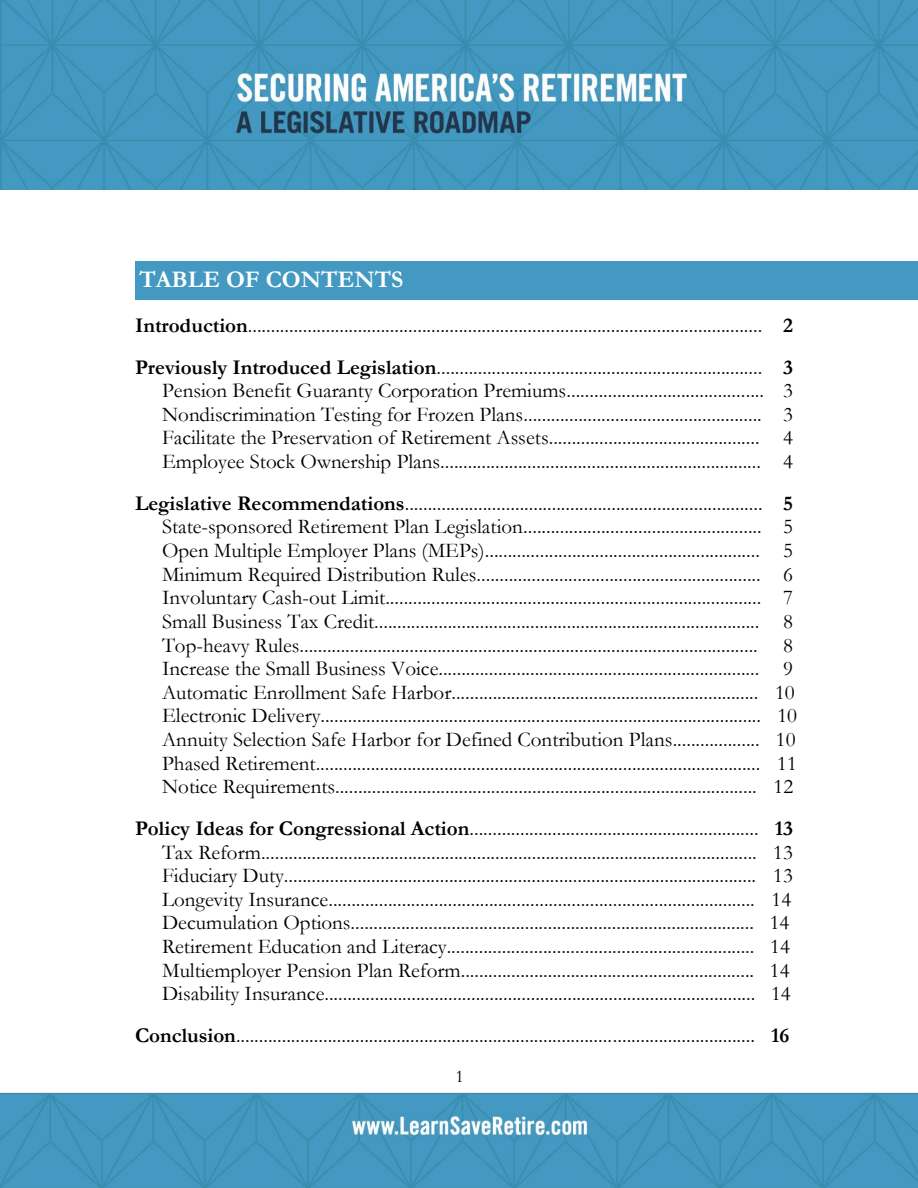
<style>
.page{position:relative;width:918px;height:1188px;background:#fff}
.page>*{position:absolute;margin:0;border:0;box-sizing:border-box;transform-origin:0 0}
.t1{font:700 24px "Garamond";color:#fff}
.t2{font:21px "Garamond";color:#000}
.t3{font:18px "Garamond";color:#000}
.s1{font-weight:700}
</style>
<div class="page">
<img style="left:0;top:0;width:918px;height:190px">
<img style="left:0;top:1092px;width:918px;height:96px">
<div style="left:135px;top:261px;width:783px;height:38px;background:#4499c2"></div>
<p class="t1" style="left:139px;top:267px;width:266px">TABLE OF CONTENTS</p>
<p class="t2" style="left:135px;top:314px;width:660px"><span class="s1">Introduction</span>................................................................................................................ <span class="s1">2</span></p>
<p class="t2" style="left:135px;top:355px;width:660px"><span class="s1">Previously Introduced Legislation</span>....................................................................... <span class="s1">3</span></p>
<p class="t2" style="left:162px;top:379px;width:633px">Pension Benefit Guaranty Corporation Premiums........................................... 3</p>
<p class="t2" style="left:162px;top:403px;width:633px">Nondiscrimination Testing for Frozen Plans.................................................... 3</p>
<p class="t2" style="left:162px;top:426px;width:633px">Facilitate the Preservation of Retirement Assets.............................................. 4</p>
<p class="t2" style="left:162px;top:450px;width:633px">Employee Stock Ownership Plans...................................................................... 4</p>
<p class="t2" style="left:135px;top:492px;width:660px"><span class="s1">Legislative Recommendations</span>.............................................................................. <span class="s1">5</span></p>
<p class="t2" style="left:162px;top:515px;width:633px">State-sponsored Retirement Plan Legislation.................................................... 5</p>
<p class="t2" style="left:162px;top:539px;width:633px">Open Multiple Employer Plans (MEPs)............................................................ 5</p>
<p class="t2" style="left:162px;top:562px;width:633px">Minimum Required Distribution Rules.............................................................. 6</p>
<p class="t2" style="left:162px;top:586px;width:633px">Involuntary Cash-out Limit.................................................................................. 7</p>
<p class="t2" style="left:162px;top:610px;width:633px">Small Business Tax Credit.................................................................................... 8</p>
<p class="t2" style="left:162px;top:633px;width:633px">Top-heavy Rules.................................................................................................... 8</p>
<p class="t2" style="left:162px;top:657px;width:633px">Increase the Small Business Voice...................................................................... 9</p>
<p class="t2" style="left:162px;top:681px;width:634px">Automatic Enrollment Safe Harbor................................................................... 10</p>
<p class="t2" style="left:162px;top:704px;width:637px">Electronic Delivery................................................................................................ 10</p>
<p class="t2" style="left:162px;top:728px;width:635px">Annuity Selection Safe Harbor for Defined Contribution Plans................... 10</p>
<p class="t2" style="left:162px;top:752px;width:636px">Phased Retirement................................................................................................. 11</p>
<p class="t2" style="left:162px;top:775px;width:633px">Notice Requirements............................................................................................ 12</p>
<p class="t2" style="left:135px;top:817px;width:660px"><span class="s1">Policy Ideas for Congressional Action</span>............................................................... <span class="s1">13</span></p>
<p class="t2" style="left:162px;top:840px;width:632px">Tax Reform............................................................................................................ 13</p>
<p class="t2" style="left:162px;top:864px;width:632px">Fiduciary Duty....................................................................................................... 13</p>
<p class="t2" style="left:162px;top:888px;width:631px">Longevity Insurance............................................................................................. 14</p>
<p class="t2" style="left:162px;top:911px;width:629px">Decumulation Options........................................................................................ 14</p>
<p class="t2" style="left:162px;top:935px;width:629px">Retirement Education and Literacy................................................................... 14</p>
<p class="t2" style="left:162px;top:959px;width:629px">Multiemployer Pension Plan Reform................................................................ 14</p>
<p class="t2" style="left:162px;top:982px;width:630px">Disability Insurance.............................................................................................. 14</p>
<p class="t2" style="left:135px;top:1024px;width:656px"><span class="s1">Conclusion</span>................................................................................................................. <span class="s1">16</span></p>
<p class="t3" style="left:456px;top:1067px;width:10px">1</p>
</div>
